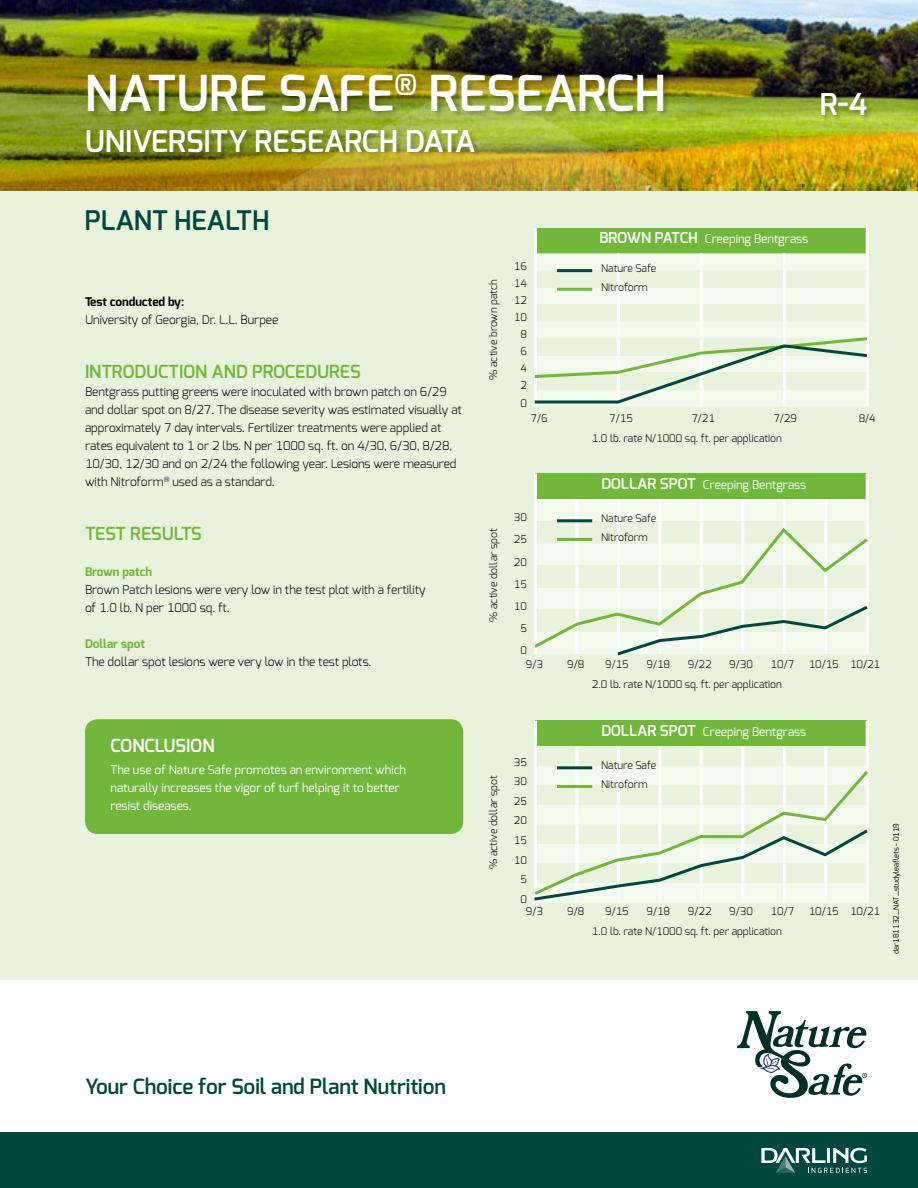
<style>
.page{position:relative;width:918px;height:1188px;background:#fff}
.page>*{position:absolute;margin:0;border:0;box-sizing:border-box;transform-origin:0 0}
.t1{font:600 49.5px "Exo";letter-spacing:-.005em;color:#fff}
.t2{font:600 30px "Exo";letter-spacing:-.005em;color:#fff}
.t3{font:600 27px "Exo";color:#00483e}
.t4{font:600 21px "Exo";letter-spacing:-.005em;color:#00483e}
.t5{font:600 18px "Exo";letter-spacing:-.005em;color:#71b73b}
.t6{font:600 18px "Exo";letter-spacing:-.005em;color:#fff}
.t7{font:300 12px/18px "Exo";letter-spacing:-.005em;color:#000}
.t8{font:12px/18px "Exo";letter-spacing:-.005em;color:#fff}
.t9{font:700 12px "Exo";letter-spacing:-.005em;color:#71b73b}
.t10{font:700 12px "Exo";letter-spacing:-.005em;color:#000}
.t11{font:300 10.5px/17px "Exo";letter-spacing:-.005em;color:#000;text-align:right}
.t12{font:7.5px "Exo";letter-spacing:-.005em;color:#000}
.s1{font-weight:600;font-size:15px}
</style>
<div class="page">
<img style="left:855px;top:0;width:63px;height:191px">
<img style="left:0;top:0;width:855px;height:191px">
<svg style="left:272px;top:78px;width:399px;height:113px;background:#be9824"></svg>
<div style="left:0;top:191px;width:918px;height:789px;background:#e8f2dc"></div>
<div style="left:0;top:1133px;width:918px;height:55px;background:#00483e"></div>
<svg style="left:761px;top:1148px;width:106px;height:25px"></svg>
<svg style="left:737px;top:1011px;width:130px;height:87px"></svg>
<div style="left:87px;top:73px;width:582px;height:87px;background:#000;opacity:.25"></div>
<div style="left:821px;top:93px;width:52px;height:29px;background:#000;opacity:.25"></div>
<div style="left:85px;top:719px;width:378px;height:115px;background:#71b73b;border-radius:13px"></div>
<div style="left:536px;top:228px;width:331px;height:25px;background:#71b73b"></div>
<div style="left:537px;top:253px;width:329px;height:153px;background:#f4f9ee"></div>
<hr style="left:534px;top:389px;width:3px;height:17px;background:#fff">
<hr style="left:866px;top:228px;width:3px;height:25px;background:#fff">
<hr style="left:617px;top:253px;width:3px;height:17px;background:#fff">
<hr style="left:700px;top:253px;width:3px;height:17px;background:#fff">
<hr style="left:783px;top:253px;width:3px;height:17px;background:#fff">
<hr style="left:866px;top:253px;width:3px;height:17px;background:#fff">
<hr style="left:534px;top:228px;width:3px;height:25px;background:#fff">
<hr style="left:534px;top:253px;width:3px;height:17px;background:#fff">
<hr style="left:617px;top:389px;width:3px;height:17px;background:#fff">
<hr style="left:700px;top:389px;width:3px;height:17px;background:#fff">
<hr style="left:783px;top:389px;width:3px;height:17px;background:#fff">
<hr style="left:866px;top:389px;width:3px;height:17px;background:#fff">
<svg style="left:534px;top:270px;width:335px;height:135px"></svg>
<hr style="left:557px;top:269px;width:35px;height:3px;background:#00483e">
<hr style="left:557px;top:288px;width:35px;height:3px;background:#71b73b">
<div style="left:536px;top:474px;width:331px;height:25px;background:#71b73b"></div>
<div style="left:537px;top:499px;width:329px;height:22px;background:#f4f9ee"></div>
<hr style="left:534px;top:499px;width:3px;height:22px;background:#fff">
<hr style="left:866px;top:474px;width:3px;height:25px;background:#fff">
<hr style="left:534px;top:474px;width:3px;height:25px;background:#fff">
<hr style="left:575px;top:499px;width:3px;height:22px;background:#fff">
<hr style="left:617px;top:499px;width:3px;height:22px;background:#fff">
<hr style="left:658px;top:499px;width:3px;height:22px;background:#fff">
<hr style="left:700px;top:499px;width:3px;height:22px;background:#fff">
<hr style="left:741px;top:499px;width:3px;height:22px;background:#fff">
<hr style="left:783px;top:499px;width:3px;height:22px;background:#fff">
<hr style="left:824px;top:499px;width:3px;height:22px;background:#fff">
<hr style="left:866px;top:499px;width:3px;height:22px;background:#fff">
<svg style="left:534px;top:521px;width:335px;height:135px"></svg>
<hr style="left:557px;top:519px;width:35px;height:3px;background:#00483e">
<hr style="left:557px;top:538px;width:35px;height:3px;background:#71b73b">
<div style="left:536px;top:721px;width:331px;height:25px;background:#71b73b"></div>
<hr style="left:534px;top:746px;width:3px;height:20px;background:#fff">
<hr style="left:534px;top:766px;width:3px;height:19px;background:#fff">
<hr style="left:534px;top:883px;width:3px;height:20px;background:#fff">
<hr style="left:866px;top:721px;width:3px;height:25px;background:#fff">
<hr style="left:534px;top:721px;width:3px;height:25px;background:#fff">
<hr style="left:575px;top:746px;width:3px;height:20px;background:#fff">
<hr style="left:617px;top:746px;width:3px;height:20px;background:#fff">
<hr style="left:658px;top:746px;width:3px;height:20px;background:#fff">
<hr style="left:700px;top:746px;width:3px;height:20px;background:#fff">
<hr style="left:741px;top:746px;width:3px;height:20px;background:#fff">
<hr style="left:783px;top:746px;width:3px;height:20px;background:#fff">
<hr style="left:824px;top:746px;width:3px;height:20px;background:#fff">
<hr style="left:866px;top:746px;width:3px;height:20px;background:#fff">
<hr style="left:617px;top:766px;width:3px;height:19px;background:#fff">
<hr style="left:658px;top:766px;width:3px;height:19px;background:#fff">
<hr style="left:700px;top:766px;width:3px;height:19px;background:#fff">
<hr style="left:741px;top:766px;width:3px;height:19px;background:#fff">
<hr style="left:783px;top:766px;width:3px;height:19px;background:#fff">
<hr style="left:824px;top:766px;width:3px;height:19px;background:#fff">
<hr style="left:866px;top:766px;width:3px;height:19px;background:#fff">
<hr style="left:575px;top:883px;width:3px;height:20px;background:#fff">
<hr style="left:617px;top:883px;width:3px;height:20px;background:#fff">
<hr style="left:658px;top:883px;width:3px;height:20px;background:#fff">
<hr style="left:700px;top:883px;width:3px;height:20px;background:#fff">
<hr style="left:741px;top:883px;width:3px;height:20px;background:#fff">
<hr style="left:783px;top:883px;width:3px;height:20px;background:#fff">
<hr style="left:824px;top:883px;width:3px;height:20px;background:#fff">
<hr style="left:866px;top:883px;width:3px;height:20px;background:#fff">
<svg style="left:534px;top:898px;width:335px;height:4px"></svg>
<svg style="left:534px;top:768px;width:335px;height:130px"></svg>
<hr style="left:557px;top:766px;width:35px;height:3px;background:#00483e">
<hr style="left:557px;top:785px;width:35px;height:3px;background:#71b73b">
<h1 class="t1" style="left:85px;top:61px;width:582px">NATURE SAFE<sup>®</sup> RESEARCH</h1>
<h2 class="t2" style="left:85px;top:122px;width:392px">UNIVERSITY RESEARCH DATA</h2>
<h2 class="t2" style="left:820px;top:85px;width:49px">R-4</h2>
<h3 class="t3" style="left:85px;top:203px;width:186px">PLANT HEALTH</h3>
<p class="t10" style="left:85px;top:294px;width:101px">Test conducted by:</p>
<p class="t7" style="left:85px;top:311px;width:195px">University of Georgia, Dr. L.L. Burpee</p>
<h3 class="t5" style="left:85px;top:360px;width:277px">INTRODUCTION AND PROCEDURES</h3>
<p class="t7" style="left:85px;top:383px;width:378px">Bentgrass putting greens were inoculated with brown patch on 6/29 and dollar spot on 8/27. The disease severity was estimated visually at approximately 7 day intervals. Fertilizer treatments were applied at rates equivalent to 1 or 2 lbs. N per 1000 sq. ft. on 4/30, 6/30, 8/28, 10/30, 12/30 and on 2/24 the following year. Lesions were measured with Nitroform<sup>®</sup> used as a standard.</p>
<h3 class="t5" style="left:85px;top:522px;width:118px">TEST RESULTS</h3>
<p class="t9" style="left:85px;top:564px;width:69px">Brown patch</p>
<p class="t7" style="left:85px;top:581px;width:342px">Brown Patch lesions were very low in the test plot with a fertility of 1.0 lb. N per 1000 sq. ft.</p>
<p class="t9" style="left:85px;top:636px;width:61px">Dollar spot</p>
<p class="t7" style="left:85px;top:653px;width:288px">The dollar spot lesions were very low in the test plots.</p>
<h3 class="t6" style="left:111px;top:734px;width:106px">CONCLUSION</h3>
<p class="t8" style="left:111px;top:761px;width:297px">The use of Nature Safe promotes an environment which naturally increases the vigor of turf helping it to better resist diseases.</p>
<p class="t11" style="left:485px;top:380px;width:102px;rotate:-90deg">% active brown patch</p>
<p class="t11" style="left:485px;top:622px;width:95px;rotate:-90deg">% active dollar spot</p>
<p class="t11" style="left:485px;top:869px;width:95px;rotate:-90deg">% active dollar spot</p>
<p class="t11" style="left:514px;top:258px;width:15px">16<br>14<br>12<br>10<br>8<br>6<br>4<br>2<br>0</p>
<p class="t8" style="left:599px;top:230px;width:210px"><span class="s1">BROWN PATCH</span> Creeping Bentgrass</p>
<p class="t11" style="left:601px;top:259px;width:57px;line-height:18.6px;text-align:left">Nature Safe<br>Nitroform</p>
<p class="t11" style="left:531px;top:410px;width:19px">7/6</p>
<p class="t11" style="left:609px;top:410px;width:25px">7/15</p>
<p class="t11" style="left:691px;top:410px;width:25px">7/21</p>
<p class="t11" style="left:773px;top:410px;width:25px">7/29</p>
<p class="t11" style="left:859px;top:410px;width:19px">8/4</p>
<p class="t11" style="left:592px;top:430px;width:191px">1.0 lb. rate N/1000 sq. ft. per application</p>
<p class="t11" style="left:514px;top:506px;width:15px;line-height:22px">30<br>25<br>20<br>15<br>10<br>5<br>0</p>
<p class="t8" style="left:601px;top:476px;width:206px"><span class="s1">DOLLAR SPOT</span> Creeping Bentgrass</p>
<p class="t11" style="left:601px;top:509px;width:57px;line-height:18.6px;text-align:left">Nature Safe<br>Nitroform</p>
<p class="t11" style="left:526px;top:656px;width:19px">9/3</p>
<p class="t11" style="left:567px;top:656px;width:19px">9/8</p>
<p class="t11" style="left:605px;top:656px;width:25px">9/15</p>
<p class="t11" style="left:647px;top:656px;width:25px">9/18</p>
<p class="t11" style="left:688px;top:656px;width:25px">9/22</p>
<p class="t11" style="left:729px;top:656px;width:25px">9/30</p>
<p class="t11" style="left:771px;top:656px;width:25px">10/7</p>
<p class="t11" style="left:809px;top:656px;width:73px">10/15 10/21</p>
<p class="t11" style="left:592px;top:676px;width:191px">2.0 lb. rate N/1000 sq. ft. per application</p>
<p class="t11" style="left:514px;top:752px;width:15px;line-height:19.5px">35<br>30<br>25<br>20<br>15<br>10<br>5<br>0</p>
<p class="t8" style="left:601px;top:723px;width:206px"><span class="s1">DOLLAR SPOT</span> Creeping Bentgrass</p>
<p class="t11" style="left:601px;top:756px;width:57px;line-height:18.6px;text-align:left">Nature Safe<br>Nitroform</p>
<p class="t11" style="left:526px;top:903px;width:19px">9/3</p>
<p class="t11" style="left:567px;top:903px;width:19px">9/8</p>
<p class="t11" style="left:605px;top:903px;width:25px">9/15</p>
<p class="t11" style="left:647px;top:903px;width:25px">9/18</p>
<p class="t11" style="left:688px;top:903px;width:25px">9/22</p>
<p class="t11" style="left:729px;top:903px;width:25px">9/30</p>
<p class="t11" style="left:771px;top:903px;width:25px">10/7</p>
<p class="t11" style="left:809px;top:903px;width:73px">10/15 10/21</p>
<p class="t11" style="left:592px;top:923px;width:191px">1.0 lb. rate N/1000 sq. ft. per application</p>
<p class="t12" style="left:891px;top:954px;width:133px;rotate:-90deg">dar181132_NAT_studyleaflets - 0119</p>
<h3 class="t4" style="left:85px;top:1073px;width:363px">Your Choice for Soil and Plant Nutrition</h3>
</div>
